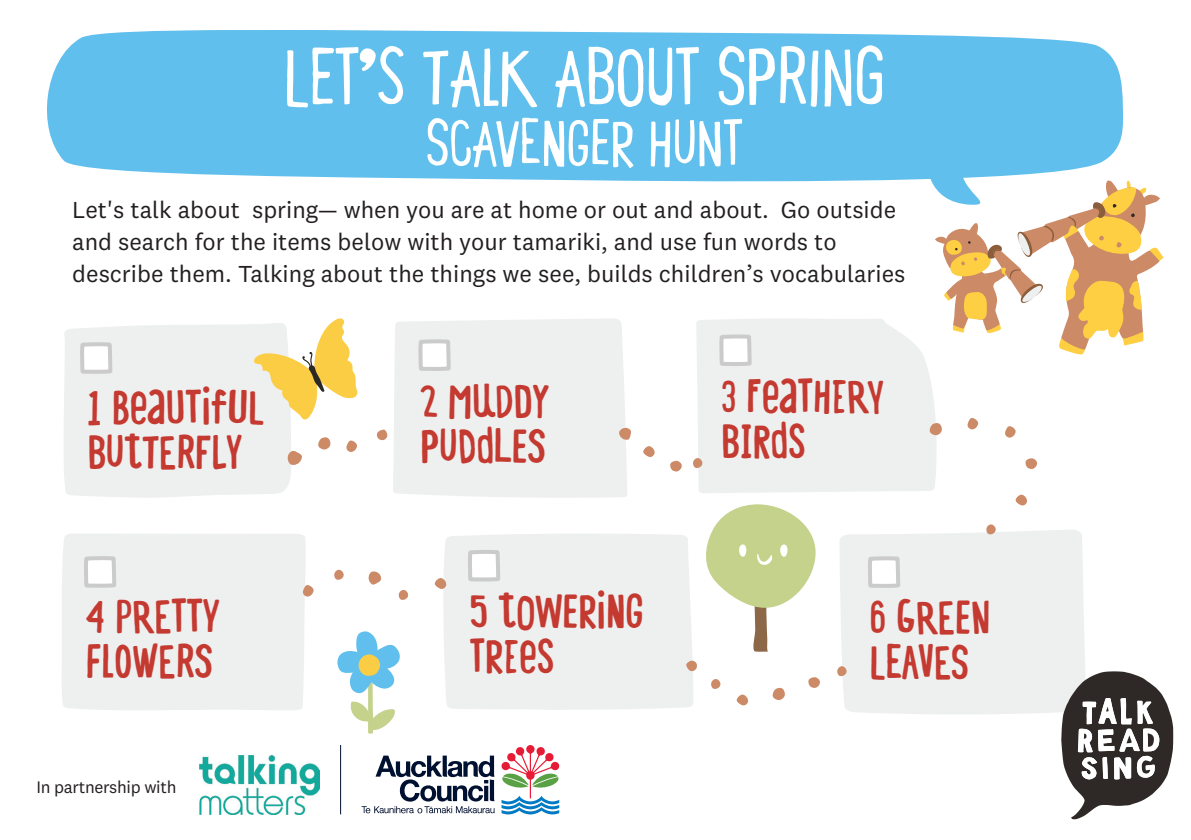
<style>
.page{position:relative;width:1191px;height:840px;background:#fff}
.page>*{position:absolute;margin:0;border:0;box-sizing:border-box;transform-origin:0 0}
.t1{font:75px "TRS Hand F Regular";color:#fff}
.t2{font:60px "TRS Hand F Regular";color:#fff}
.t3{font:45px/45px "TRS Hand F Bold";color:#c43a31}
.t4{font:24px/32px "National 2";color:#231f20}
.t5{font:17.4px "National 2";letter-spacing:-.02em;color:#231f20}
</style>
<div class="page">
<div style="left:47px;top:30px;width:1076px;height:152px;background:#60bfec"></div>
<svg style="left:925px;top:160px;width:238px;height:195px"></svg>
<div style="left:64px;top:324px;width:227px;height:174px;background:#eef0f0"></div>
<div style="left:393px;top:319px;width:234px;height:178px;background:#eef0f0"></div>
<svg style="left:696px;top:317px;width:244px;height:176px;background:#eff1f1"></svg>
<div style="left:62px;top:534px;width:244px;height:176px;background:#eef0f0"></div>
<div style="left:443px;top:534px;width:250px;height:175px;background:#eef0f0"></div>
<div style="left:840px;top:530px;width:245px;height:184px;background:#eef0f0"></div>
<svg style="left:376px;top:429px;width:12px;height:11px"></svg>
<svg style="left:686px;top:659px;width:11px;height:12px"></svg>
<svg style="left:287px;top:449px;width:15px;height:17px"></svg>
<svg style="left:368px;top:571px;width:14px;height:14px"></svg>
<svg style="left:693px;top:457px;width:9px;height:11px"></svg>
<svg style="left:711px;top:679px;width:9px;height:10px"></svg>
<svg style="left:837px;top:665px;width:10px;height:11px"></svg>
<svg style="left:334px;top:569px;width:10px;height:11px"></svg>
<svg style="left:398px;top:589px;width:10px;height:11px"></svg>
<svg style="left:985px;top:524px;width:11px;height:11px"></svg>
<svg style="left:618px;top:427px;width:13px;height:13px"></svg>
<svg style="left:346px;top:440px;width:11px;height:12px"></svg>
<svg style="left:1005px;top:426px;width:11px;height:11px"></svg>
<svg style="left:967px;top:418px;width:11px;height:11px"></svg>
<svg style="left:302px;top:583px;width:12px;height:13px"></svg>
<svg style="left:643px;top:446px;width:12px;height:11px"></svg>
<svg style="left:736px;top:694px;width:12px;height:11px"></svg>
<svg style="left:434px;top:577px;width:12px;height:12px"></svg>
<svg style="left:1015px;top:494px;width:12px;height:12px"></svg>
<svg style="left:318px;top:437px;width:13px;height:12px"></svg>
<svg style="left:772px;top:687px;width:13px;height:12px"></svg>
<svg style="left:929px;top:421px;width:13px;height:14px"></svg>
<svg style="left:670px;top:460px;width:12px;height:11px"></svg>
<svg style="left:808px;top:677px;width:12px;height:10px"></svg>
<svg style="left:1025px;top:458px;width:12px;height:10px"></svg>
<svg style="left:78px;top:340px;width:36px;height:36px"></svg>
<svg style="left:417px;top:337px;width:36px;height:36px"></svg>
<svg style="left:718px;top:332px;width:35px;height:36px"></svg>
<svg style="left:82px;top:553px;width:36px;height:36px"></svg>
<svg style="left:466px;top:547px;width:36px;height:36px"></svg>
<svg style="left:866px;top:554px;width:36px;height:36px"></svg>
<svg style="left:253px;top:318px;width:105px;height:102px"></svg>
<svg style="left:337px;top:631px;width:63px;height:102px"></svg>
<svg style="left:706px;top:504px;width:110px;height:147px"></svg>
<svg style="left:1061px;top:671px;width:112px;height:147px"></svg>
<img style="left:199px;top:755px;width:120px;height:59px">
<hr style="left:340px;top:744px;width:1px;height:69px;background:#001030">
<svg style="left:501px;top:745px;width:59px;height:69px"></svg>
<svg style="left:361px;top:755px;width:133px;height:57px"></svg>
<h1 class="t1" style="left:284px;top:32px;width:602px">LET’S TALK ABOUT SPRING</h1>
<h2 class="t2" style="left:426px;top:107px;width:318px">SCAVENGER HUNT</h2>
<p class="t4" style="left:72px;top:193px;width:834px">Let's talk about spring— when you are at home or out and about. Go outside and search for the items below with your tamariki, and use fun words to describe them. Talking about the things we see, builds children’s vocabularies</p>
<h3 class="t3" style="left:88px;top:382px;width:177px">1 BEAUTIFUL<br>BUTTERFLY</h3>
<h3 class="t3" style="left:420px;top:376px;width:130px">2 MUDDY<br>PUDDLES</h3>
<h3 class="t3" style="left:721px;top:371px;width:164px">3 FEATHERY<br>BIRDS</h3>
<h3 class="t3" style="left:86px;top:591px;width:135px">4 PRETTY<br>FLOWERS</h3>
<h3 class="t3" style="left:470px;top:586px;width:175px">5 TOWERING<br>TREES</h3>
<h3 class="t3" style="left:870px;top:591px;width:122px">6 GREEN<br>LEAVES</h3>
<p class="t5" style="left:36px;top:775px;width:141px">In partnership with</p>
</div>
